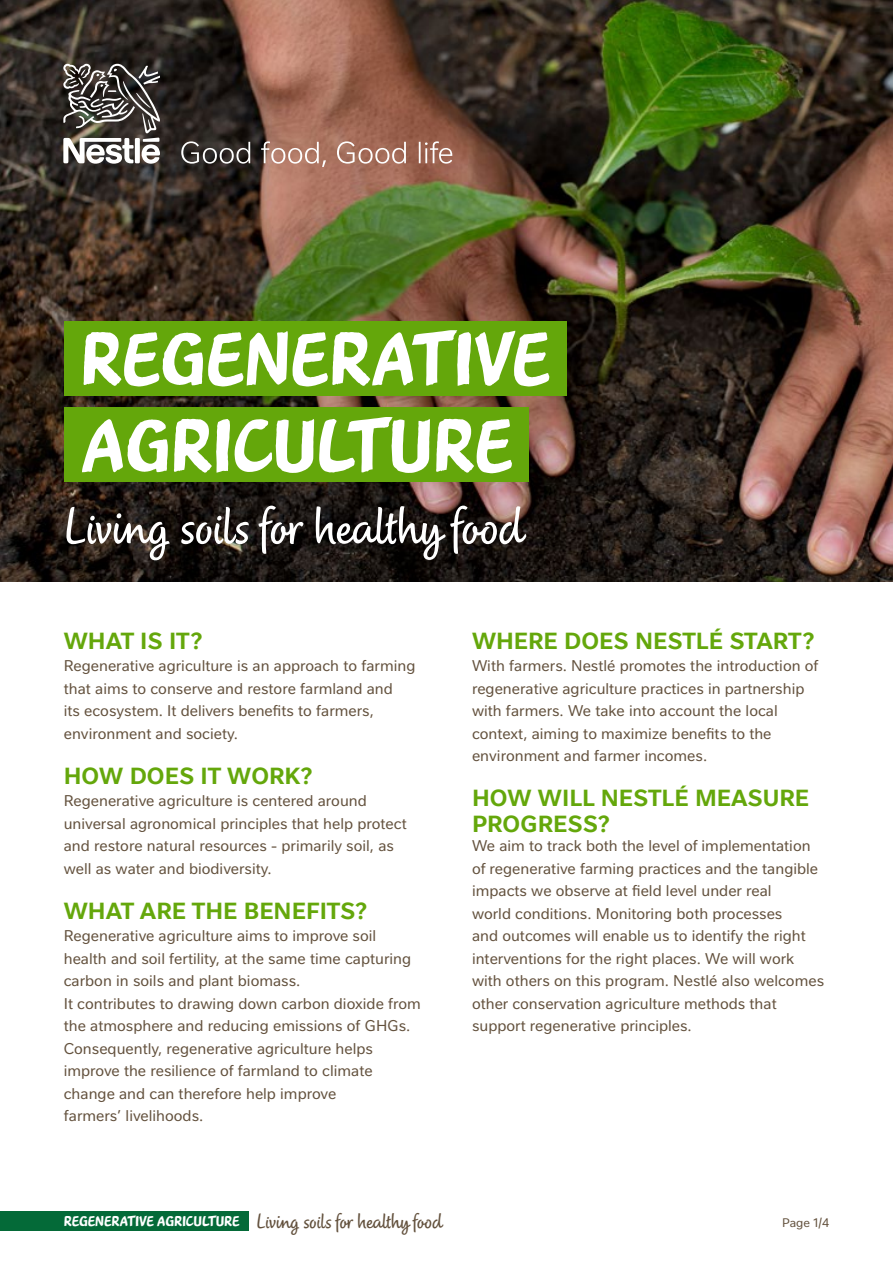
<style>
.page{position:relative;width:893px;height:1263px;background:#fff}
.page>*{position:absolute;margin:0;border:0;box-sizing:border-box;transform-origin:0 0}
.t1{font:81px "Nestle Brush";color:#fff}
.t2{font:55.5px "Nestle Script";color:#fff}
.T2{font:700 22.5px/25.5px "Nestle Text";color:#64a70b}
.C1{font:700 22.5px "Nestle Text";color:#64a70b}
.t3{font:22.35px "Nestle Script";color:#63513d}
.C1-2{font:15px/22.5px "Nestle Text";color:#63513d}
.t4{font:12px "Nestle Text";color:#63513d}
.s1{font-family:"Nestle Brush";font-size:15.45px;color:#fff}
</style>
<div class="page">
<div style="left:0;top:1211px;width:249px;height:20px;background:#046a38"></div>
<img style="left:0;top:0;width:893px;height:581px">
<div style="left:64px;top:321px;width:502px;height:74px;background:#64a70b"></div>
<div style="left:64px;top:408px;width:465px;height:74px;background:#64a70b"></div>
<svg style="left:337px;top:141px;width:69px;height:23px;background:#b78c7d"></svg>
<svg style="left:419px;top:141px;width:33px;height:23px"></svg>
<svg style="left:63px;top:64px;width:97px;height:100px"></svg>
<svg style="left:181px;top:141px;width:69px;height:23px;background:#5a5654"></svg>
<svg style="left:261px;top:141px;width:65px;height:26px;background:#b78d7e"></svg>
<p class="t1" style="left:80px;top:304px;width:472px">REGENERATIVE</p>
<p class="t1" style="left:80px;top:391px;width:434px">AGRICULTURE</p>
<p class="t2" style="left:64px;top:492px;width:461px">Living soils for healthy food</p>
<p class="T2" style="left:64px;top:626px;width:140px">WHAT IS IT?</p>
<p class="C1-2" style="left:64px;top:654px;width:353px">Regenerative agriculture is an approach to farming that aims to conserve and restore farmland and<br>its ecosystem. It delivers benefits to farmers, environment and society.</p>
<p class="T2" style="left:64px;top:761px;width:250px">HOW DOES IT WORK?</p>
<p class="C1-2" style="left:64px;top:789px;width:344px">Regenerative agriculture is centered around universal agronomical principles that help protect and restore natural resources - primarily soil, as well as water and biodiversity.</p>
<p class="C1" style="left:64px;top:894px;width:305px">WHAT ARE THE BENEFITS?</p>
<p class="C1-2" style="left:64px;top:924px;width:349px">Regenerative agriculture aims to improve soil health and soil fertility, at the same time capturing carbon in soils and plant biomass.</p>
<p class="C1-2" style="left:64px;top:991px;width:359px">It contributes to drawing down carbon dioxide from the atmosphere and reducing emissions of GHGs.<br>Consequently, regenerative agriculture helps improve the resilience of farmland to climate change and can therefore help improve<br>farmers’ livelihoods.</p>
<p class="T2" style="left:472px;top:626px;width:344px">WHERE DOES NESTLÉ START?</p>
<p class="C1-2" style="left:472px;top:654px;width:348px">With farmers. Nestlé promotes the introduction of regenerative agriculture practices in partnership with farmers. We take into account the local context, aiming to maximize benefits to the environment and farmer incomes.</p>
<p class="T2" style="left:472px;top:784px;width:339px">HOW WILL NESTLÉ MEASURE<br>PROGRESS?</p>
<p class="C1-2" style="left:472px;top:834px;width:354px">We aim to track both the level of implementation of regenerative farming practices and the tangible impacts we observe at field level under real<br>world conditions. Monitoring both processes<br>and outcomes will enable us to identify the right interventions for the right places. We will work with others on this program. Nestlé also welcomes other conservation agriculture methods that support regenerative principles.</p>
<h3 class="t3" style="left:64px;top:1208px;width:380px"><span class="s1">REGENERATIVE AGRICULTURE</span> Living soils for healthy food</h3>
<p class="t4" style="left:782px;top:1214px;width:49px">Page 1/4</p>
</div>
